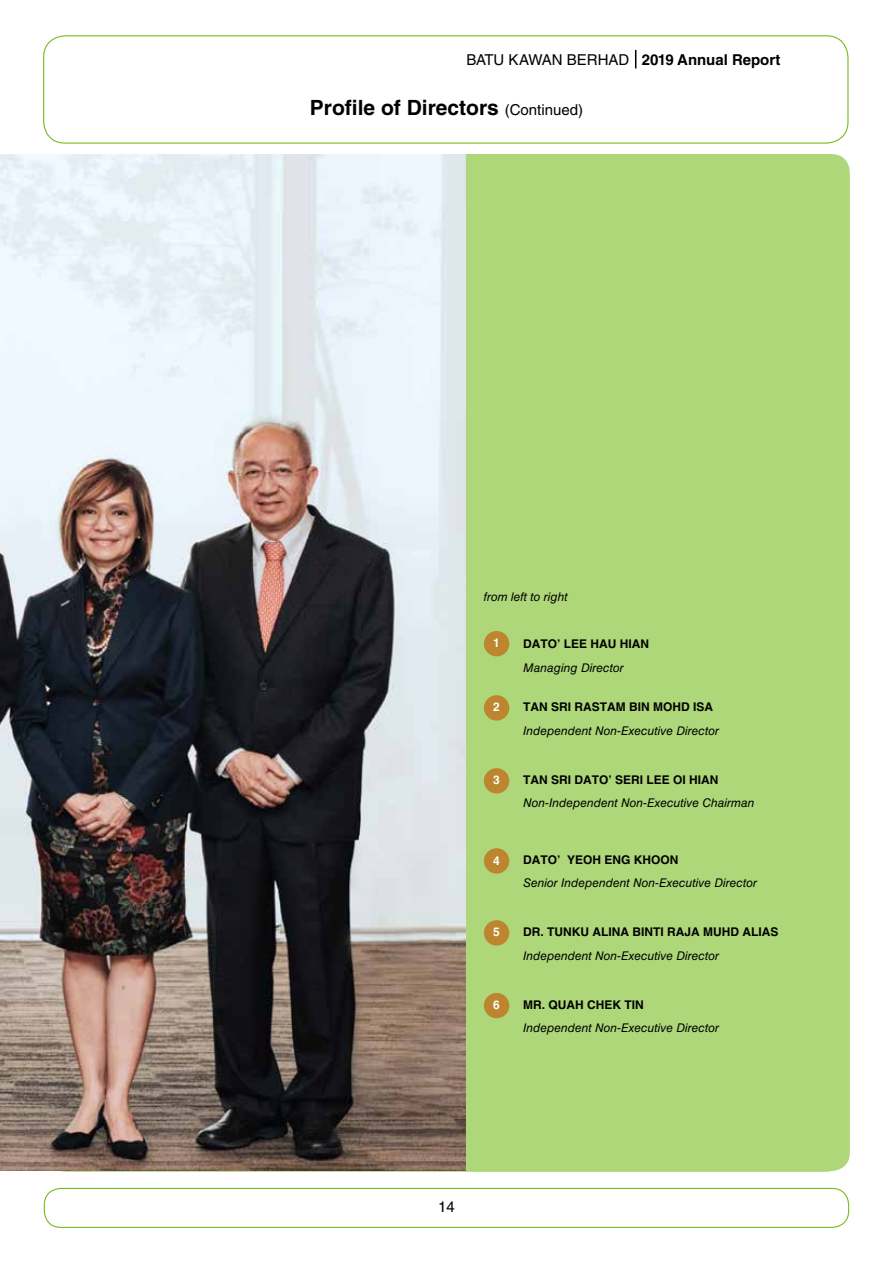
<style>
.page{position:relative;width:893px;height:1263px;background:#fff}
.page>*{position:absolute;margin:0;border:0;box-sizing:border-box;transform-origin:0 0}
.t1{font:700 21px "Helvetica LT Std";color:#000}
.t2{font:700 15px "Helvetica LT Std";color:#000}
.t3{font:15px "Helvetica LT Std";color:#000}
.t4{font:italic 12px "Helvetica LT Std";color:#000}
.t5{font:700 12px "Helvetica LT Std";color:#000}
.t6{font:700 12px "Helvetica LT Std";color:#fff}
.s1{font-weight:400}
.s2{font-weight:400;font-size:15px}
</style>
<div class="page">
<div style="left:43px;top:35px;width:805px;height:109px;border:1px solid #77bc1f;border-radius:22px"></div>
<div style="left:44px;top:1188px;width:805px;height:40px;border:1px solid #77bc1f;border-radius:16px"></div>
<svg style="left:635px;top:50px;width:1px;height:18px"></svg>
<div style="left:465px;top:154px;width:385px;height:1017px;background:#aed779"></div>
<img style="left:0;top:154px;width:465px;height:1017px">
<div style="left:484px;top:631px;width:25px;height:25px;background:#bc852e;border-radius:50%"></div>
<div style="left:484px;top:695px;width:25px;height:25px;background:#bc852e;border-radius:50%"></div>
<div style="left:484px;top:768px;width:25px;height:25px;background:#bc852e;border-radius:50%"></div>
<div style="left:484px;top:848px;width:25px;height:26px;background:#bc852e;border-radius:50%"></div>
<div style="left:484px;top:920px;width:25px;height:25px;background:#bc852e;border-radius:50%"></div>
<div style="left:484px;top:993px;width:25px;height:25px;background:#bc852e;border-radius:50%"></div>
<p class="t2" style="left:466px;top:50px;width:316px"><span class="s1">BATU KAWAN BERHAD</span> 2019 Annual Report</p>
<h1 class="t1" style="left:310px;top:95px;width:275px">Profile of Directors <span class="s2">(Continued)</span></h1>
<p class="t4" style="left:484px;top:590px;width:86px">from left to right</p>
<p class="t6" style="left:493px;top:636px;width:8px">1</p>
<p class="t6" style="left:493px;top:700px;width:8px">2</p>
<p class="t6" style="left:493px;top:773px;width:8px">3</p>
<p class="t6" style="left:493px;top:853px;width:8px">4</p>
<p class="t6" style="left:493px;top:925px;width:8px">5</p>
<p class="t6" style="left:493px;top:998px;width:8px">6</p>
<p class="t5" style="left:523px;top:637px;width:127px">DATO’ LEE HAU HIAN</p>
<p class="t4" style="left:523px;top:660px;width:102px">Managing Director</p>
<p class="t5" style="left:523px;top:700px;width:191px">TAN SRI RASTAM BIN MOHD ISA</p>
<p class="t4" style="left:523px;top:723px;width:198px">Independent Non-Executive Director</p>
<p class="t5" style="left:523px;top:772px;width:197px">TAN SRI DATO’ SERI LEE OI HIAN</p>
<p class="t4" style="left:523px;top:796px;width:233px">Non-Independent Non-Executive Chairman</p>
<p class="t5" style="left:523px;top:852px;width:157px">DATO’ YEOH ENG KHOON</p>
<p class="t4" style="left:523px;top:876px;width:236px">Senior Independent Non-Executive Director</p>
<p class="t5" style="left:523px;top:925px;width:257px">DR. TUNKU ALINA BINTI RAJA MUHD ALIAS</p>
<p class="t4" style="left:523px;top:948px;width:198px">Independent Non-Executive Director</p>
<p class="t5" style="left:523px;top:997px;width:122px">MR. QUAH CHEK TIN</p>
<p class="t4" style="left:523px;top:1021px;width:198px">Independent Non-Executive Director</p>
<p class="t3" style="left:438px;top:1198px;width:18px">14</p>
</div>
